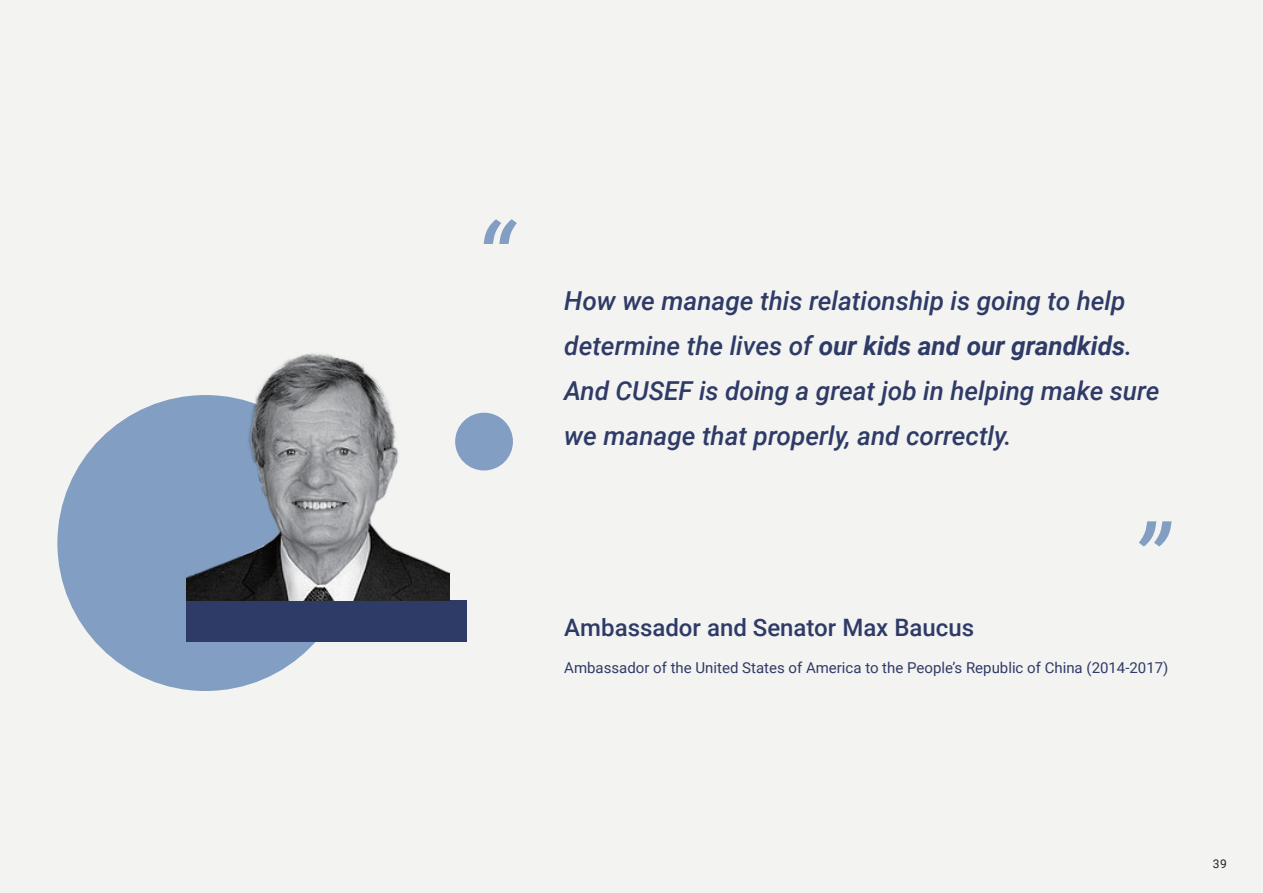
<style>
.page{position:relative;width:1263px;height:893px;background:#f3f3f1}
.page>*{position:absolute;margin:0;border:0;box-sizing:border-box;transform-origin:0 0}
.t1{font:italic 105px "Roboto";color:#829ec2}
.t2{font:italic 500 26.1px/45px "Roboto";color:#2f3b67}
.t3{font:500 24px "Roboto";color:#2f3b67}
.t4{font:15px "Roboto";color:#2f3b67}
.t5{font:12px "Roboto";color:#231f20}
.s1{font-weight:700}
</style>
<div class="page">
<div style="left:57px;top:395px;width:296px;height:296px;background:#829ec2;border-radius:50%"></div>
<div style="left:186px;top:600px;width:281px;height:42px;background:#2f3b67"></div>
<div style="left:455px;top:413px;width:58px;height:57px;background:#829ec2;border-radius:50%"></div>
<img style="left:186px;top:353px;width:264px;height:247px">
<p class="t1" style="left:474px;top:188px;width:38px">“</p>
<p class="t2" style="left:564px;top:277px;width:597px">How we manage this relationship is going to help determine the lives of <span class="s1">our kids and our grandkids</span>.<br>And CUSEF is doing a great job in helping make sure we manage that properly, and correctly.</p>
<p class="t1" style="left:1131px;top:489px;width:38px">”</p>
<p class="t3" style="left:564px;top:610px;width:411px">Ambassador and Senator Max Baucus</p>
<p class="t4" style="left:564px;top:657px;width:606px">Ambassador of the United States of America to the People’s Republic of China (2014-2017)</p>
<p class="t5" style="left:1213px;top:855px;width:15px">39</p>
</div>
